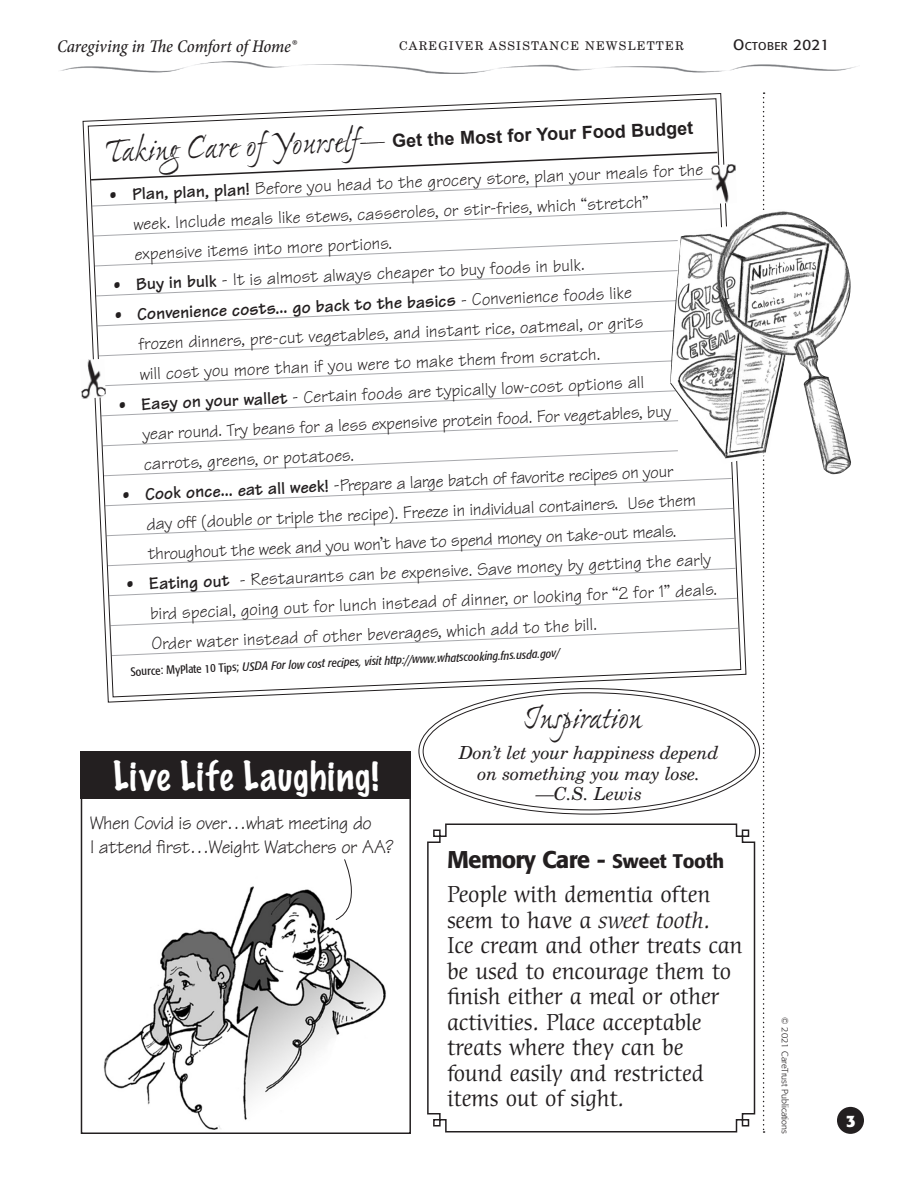
<style>
.page{position:relative;width:918px;height:1188px;background:#fff}
.page>*{position:absolute;margin:0;border:0;box-sizing:border-box;transform-origin:0 0}
.t1{font:36px "Ex Ponto Pro";letter-spacing:-.01em;color:#231f20}
.t2{font:100 36px "Marker Felt";letter-spacing:.03em;color:#fff}
.t3{font:500 24px "Formata";letter-spacing:-.03em;color:#231f20}
.t4{font:22.5px/25.5px "Cerigo Std";letter-spacing:-.01em;color:#231f20}
.t5{font:19.5px/24px "Tekton";letter-spacing:-.02em;color:#231f20}
.t6{font:18px/30.5px "Tekton";color:#231f20}
.t7{font:italic 18px/20.2px "New Century Schlbk";letter-spacing:-.01em;color:#231f20;text-align:center}
.t8{font:italic 500 condensed 18px "Minion Pro";letter-spacing:-.005em;color:#231f20}
.t9{font:700 18px "Arial";color:#231f20}
.t10{font:700 16.5px "Formata";color:#fff}
.t11{font:italic condensed 12px "Formata";color:#231f20}
.t12{font:12px "New Century Schlbk";letter-spacing:.1em;color:#231f20}
.t13{font:11.25px "Formata";letter-spacing:.035em;color:#231f20}
.t14{font:300 9px "Formata";color:#231f20}
.s1{font-size:15px}
.s2{font-weight:700}
.s3{font-style:normal}
.s4{font-size:19.5px}
.s5{font-style:italic}
</style>
<div class="page">
<img style="left:103px;top:886px;width:283px;height:244px">
<div style="left:81px;top:752px;width:330px;height:382px;border:2px solid #231f20"></div>
<div style="left:81px;top:752px;width:330px;height:47px;background:#231f20"></div>
<svg style="left:763px;top:92px;width:2px;height:1041px"></svg>
<div style="left:837px;top:1107px;width:27px;height:27px;background:#231f20;border-radius:50%"></div>
<img style="left:60px;top:62px;width:797px;height:11px">
<svg style="left:87px;top:98px;width:655px;height:600px"></svg>
<svg style="left:88px;top:151px;width:651px;height:505px"></svg>
<svg style="left:427px;top:823px;width:329px;height:310px"></svg>
<img style="left:81px;top:359px;width:25px;height:40px">
<div style="left:99px;top:389px;width:6px;height:7px;background:#fff;border-radius:50%"></div>
<img style="left:670px;top:209px;width:181px;height:266px">
<div style="left:421px;top:691px;width:336px;height:121px;background:#fff;border-radius:50%"></div>
<svg style="left:335px;top:859px;width:30px;height:62px"></svg>
<p class="t8" style="left:57px;top:36px;width:241px">Caregiving in The Comfort of Home®</p>
<p class="t12" style="left:399px;top:38px;width:109px">CAREGIVER ASSISTA</p>
<p class="t12" style="left:550px;top:38px;width:132px">NCE NEWSLETTER</p>
<p class="t13" style="left:733px;top:39px;width:98px"><span class="s1">O</span>CTOBER <span class="s1">2021</span></p>
<p class="t9" style="left:392px;top:128px;width:303px;rotate:-2deg">Get the Most for Your Food Budget</p>
<h1 class="t1" style="left:104px;top:128px;width:282px;rotate:-2deg">Taking Care of Yourself—</h1>
<p class="t6" style="left:132px;top:176px;width:573px;line-height:30.9px;text-indent:-23px;rotate:-2deg">• <span class="s2">Plan, plan, plan!</span> Before you head to the grocery store, plan your meals for the week. Include meals like stews, casseroles, or stir-fries, which “stretch” expensive items into more portions.</p>
<p class="t6" style="left:113px;top:267px;width:473px;rotate:-2deg">• <span class="s2">Buy in bulk</span> - It is almost always cheaper to buy foods in bulk.</p>
<p class="t6" style="left:137px;top:298px;width:507px;line-height:29.7px;text-indent:-23px;rotate:-2deg">• <span class="s2">Convenience costs... go back to the basics</span> - Convenience foods like frozen dinners, pre-cut vegetables, and instant rice, oatmeal, or grits will cost you more than if you were to make them from scratch.</p>
<p class="t6" style="left:141px;top:386px;width:531px;line-height:31px;text-indent:-23px;rotate:-2deg">• <span class="s2">Easy on your wallet</span> - Certain foods are typically low-cost options all year round. Try beans for a less expensive protein food. For vegetables, buy carrots, greens, or potatoes.</p>
<p class="t6" style="left:145px;top:476px;width:552px;text-indent:-23px;rotate:-2deg">• <span class="s2">Cook once... eat all week!</span> -Prepare a large batch of favorite recipes on your day off (double or triple the recipe). Freeze in individual containers. Use them throughout the week and you won’t have to spend money on take-out meals.</p>
<p class="t6" style="left:149px;top:566px;width:569px;text-indent:-23px;rotate:-2deg">• <span class="s2">Eating out</span> - Restaurants can be expensive. Save money by getting the early bird special, going out for lunch instead of dinner, or looking for “2 for 1” deals.<br>Order water instead of other beverages, which add to the bill.</p>
<p class="t11" style="left:130px;top:662px;width:431px;rotate:-2deg"><span class="s3">Source: MyPlate 10 Tips;</span> USDA For low cost recipes, visit http://www.whatscooking.fns.usda.gov/</p>
<h1 class="t2" style="left:113px;top:759px;width:267px">Live Life Laughing!</h1>
<p class="t5" style="left:90px;top:811px;width:305px">When Covid is over…what meeting do<br>I attend first…Weight Watchers or AA?</p>
<h1 class="t1" style="left:522px;top:696px;width:121px">Inspiration</h1>
<p class="t7" style="left:459px;top:743px;width:261px">Don’t let your happiness depend on something you may lose. —C.S. Lewis</p>
<h2 class="t3" style="left:447px;top:844px;width:279px">Memory Care - <span class="s4">Sweet Tooth</span></h2>
<p class="t4" style="left:447px;top:882px;width:297px">People with dementia often seem to have a <span class="s5">sweet tooth</span>.<br>Ice cream and other treats can be used to encourage them to finish either a meal or other activities. Place acceptable treats where they can be found easily and restricted items out of sight.</p>
<p class="t14" style="left:790px;top:1017px;width:118px;rotate:90deg">© 2021 CareTrust Publications</p>
<p class="t10" style="left:846px;top:1111px;width:11px">3</p>
</div>
